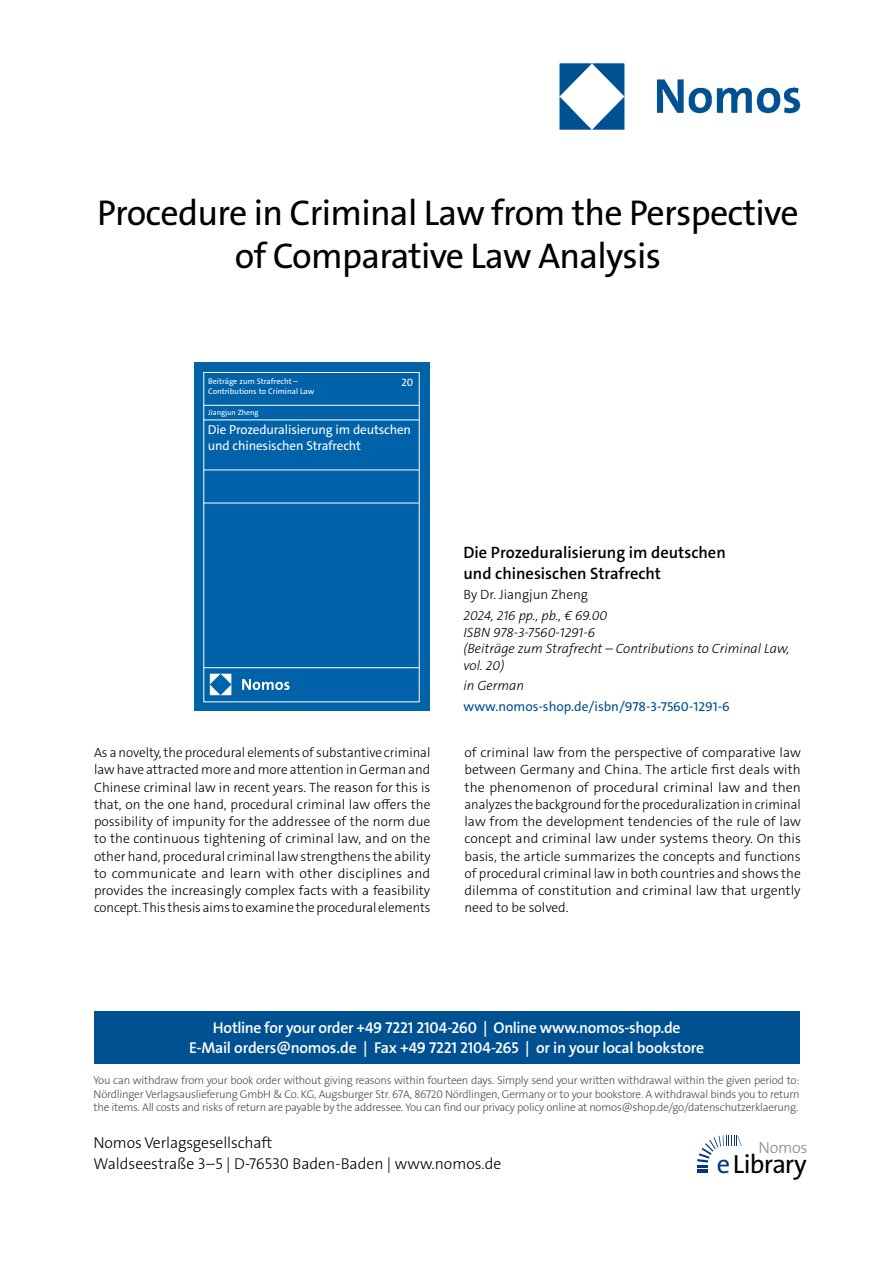
<style>
.page{position:relative;width:893px;height:1263px;background:#fff}
.page>*{position:absolute;margin:0;border:0;box-sizing:border-box;transform-origin:0 0}
.t1{font:36px/43.5px "The Sans Os F";letter-spacing:-.02em;color:#000;text-align:center}
.t2{font:26.4px "The Sans Os F";letter-spacing:-.03em;color:#000}
.t3{font:600 16.5px/21px "The Sans C5";color:#000}
.t4{font:300 16.2px "The Sans Os F";letter-spacing:-.02em;color:#87888a}
.t5{font:600 15.75px/21px "The Sans Os F";letter-spacing:-.02em;color:#fff;text-align:center}
.t6{font:300 15.75px/21px "The Sans Os F";color:#000}
.t7{font:300 13.5px/17.2px "The Sans C5";color:#000;text-align:justify}
.t8{font:italic 300 13.5px/16.5px "The Sans C5";color:#000}
.t9{font:13.5px "The Sans C5";color:#005192}
.t10{font:13.05px/15.1px "The Sans C5";letter-spacing:-.01em;color:#fff}
.t11{font:300 11.25px/13.5px "The Sans Os F";letter-spacing:-.02em;color:#4b4b4d;text-align:justify}
.t12{font:10.8px "The Sans C5";color:#fff}
.t13{font:8.1px/9.8px "The Sans C5";color:#fff}
.t14{font:7.65px "The Sans C5";color:#fff}
.s1{color:#003882}
</style>
<div class="page">
<div style="left:94px;top:1011px;width:705px;height:52px;background:#005192"></div>
<svg style="left:697px;top:1135px;width:45px;height:38px"></svg>
<img style="left:559px;top:63px;width:242px;height:67px">
<div style="left:194px;top:362px;width:236px;height:349px;background:#0062a9"></div>
<hr style="left:203px;top:405px;width:216px;height:1px;background:#fff">
<hr style="left:203px;top:470px;width:216px;height:1px;background:#fff">
<hr style="left:203px;top:503px;width:216px;height:1px;background:#fff">
<hr style="left:203px;top:667px;width:216px;height:1px;background:#fff">
<hr style="left:203px;top:420px;width:216px;height:1px;background:#fff">
<svg style="left:242px;top:679px;width:48px;height:11px"></svg>
<svg style="left:210px;top:674px;width:21px;height:21px"></svg>
<h1 class="t1" style="left:97px;top:194px;width:703px">Procedure in Criminal Law from the Perspective of Comparative Law Analysis</h1>
<p class="t13" style="left:208px;top:377px;width:108px">Beiträge zum Strafrecht –<br>Contributions to Criminal Law</p>
<p class="t12" style="left:401px;top:376px;width:13px">20</p>
<p class="t14" style="left:208px;top:407px;width:52px">Jiangjun Zheng</p>
<p class="t10" style="left:208px;top:422px;width:205px">Die Prozeduralisierung im deutschen und chinesischen Strafrecht</p>
<p class="t3" style="left:463px;top:542px;width:264px">Die Prozeduralisierung im deutschen und chinesischen Strafrecht</p>
<p class="t7" style="left:463px;top:586px;width:126px">By Dr. Jiangjun Zheng</p>
<p class="t8" style="left:463px;top:607px;width:327px">2024, 216 pp., pb., € 69.00<br>ISBN 978-3-7560-1291-6<br>(Beiträge zum Strafrecht – Contributions to Criminal Law, vol. 20)</p>
<p class="t8" style="left:463px;top:678px;width:62px">in German</p>
<p class="t9" style="left:463px;top:698px;width:268px">www.nomos-shop.de/isbn/978-3-7560-1291-6</p>
<p class="t7" style="left:94px;top:744px;width:338px">As a novelty, the procedural elements of substantive criminal law have attracted more and more attention in German and Chinese criminal law in recent years. The reason for this is that, on the one hand, procedural criminal law offers the possibility of impunity for the addressee of the norm due to the continuous tightening of criminal law, and on the other hand, procedural criminal law strengthens the ability to communicate and learn with other disciplines and provides the increasingly complex facts with a feasibility concept. This thesis aims to examine the procedural elements</p>
<p class="t7" style="left:464px;top:744px;width:338px">of criminal law from the perspective of comparative law between Germany and China. The article first deals with the phenomenon of procedural criminal law and then analyzes the background for the proceduralization in criminal law from the development tendencies of the rule of law concept and criminal law under systems theory. On this basis, the article summarizes the concepts and functions of procedural criminal law in both countries and shows the dilemma of constitution and criminal law that urgently need to be solved.</p>
<p class="t5" style="left:189px;top:1017px;width:517px">Hotline for your order +49 7221 2104-260 | Online www.nomos-shop.de<br>E-Mail orders@nomos.de | Fax +49 7221 2104-265 | or in your local bookstore</p>
<p class="t11" style="left:94px;top:1074px;width:708px">You can withdraw from your book order without giving reasons within fourteen days. Simply send your written withdrawal within the given period to:<br>Nördlinger Verlagsauslieferung GmbH &amp; Co. KG, Augsburger Str. 67A, 86720 Nördlingen, Germany or to your bookstore. A withdrawal binds you to return the items. All costs and risks of return are payable by the addressee. You can find our privacy policy online at nomos@shop.de/go/datenschutzerklaerung.</p>
<p class="t6" style="left:94px;top:1133px;width:409px">Nomos Verlagsgesellschaft<br>Waldseestraße 3–5 | D-76530 Baden-Baden | www.nomos.de</p>
<p class="t4" style="left:758px;top:1137px;width:51px">Nomos</p>
<h2 class="t2" style="left:717px;top:1153px;width:91px"><span class="s1">e</span>Library</h2>
</div>
